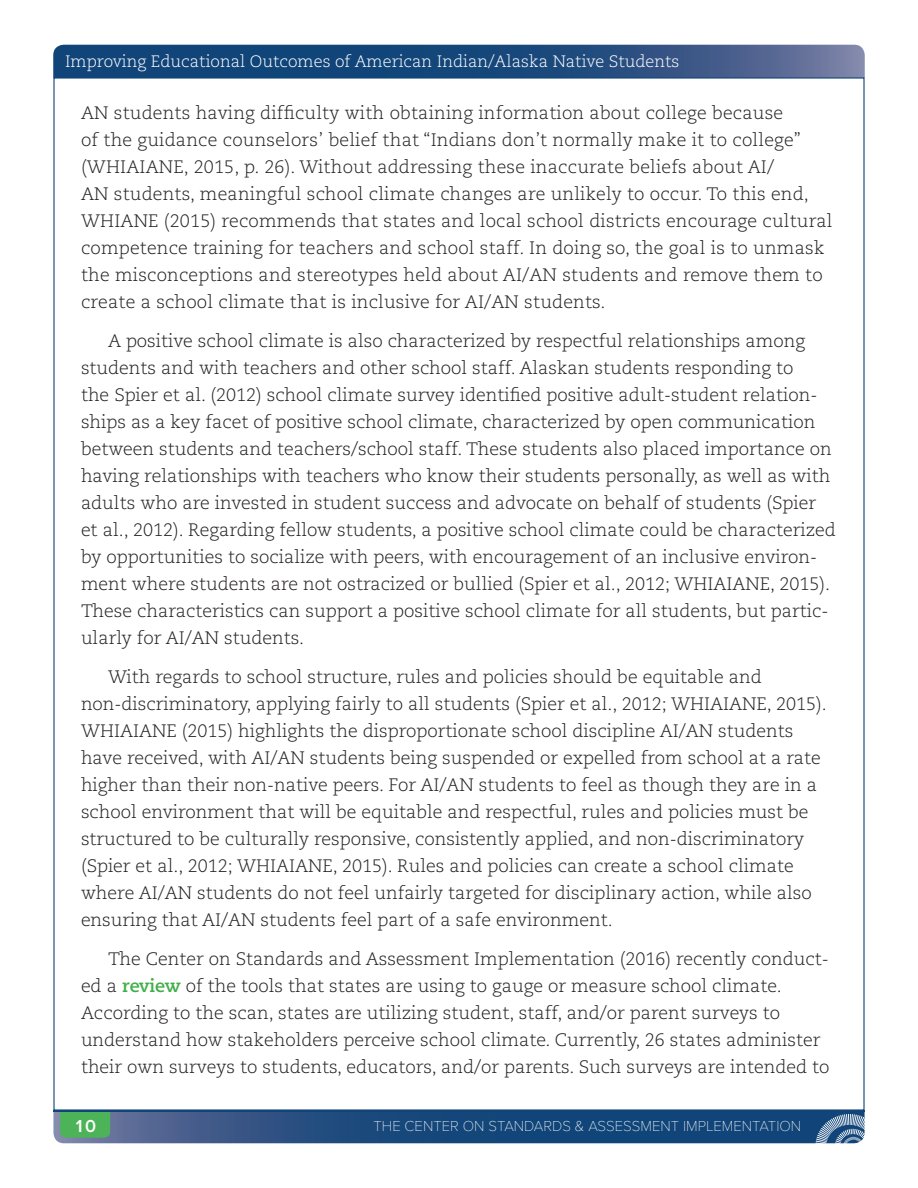
<style>
.page{position:relative;width:918px;height:1188px;background:#fff}
.page>*{position:absolute;margin:0;border:0;box-sizing:border-box;transform-origin:0 0}
.text1{font:300 18px/27px "Caecilia LT Std";color:#231f20}
.t1{font:600 18px "Proxima Nova";color:#fff}
.t2{font:300 16.5px "Caecilia LT Std";color:#fff}
.t3{font:100 15px "Proxima Nova T";color:#fff}
.s1{font-weight:700;color:#40ae49}
</style>
<div class="page">
<svg style="left:53px;top:45px;width:812px;height:32px;background:#264f80"></svg>
<svg style="left:53px;top:1112px;width:812px;height:32px;background:#2d5982"></svg>
<hr style="left:53px;top:1110px;width:812px;height:2px;background:#114478">
<p class="t2" style="left:65px;top:52px;width:616px">Improving Educational Outcomes of American Indian/Alaska Native Students</p>
<p class="text1" style="left:81px;top:100px;width:753px">AN students having difficulty with obtaining information about college because<br>of the guidance counselors’ belief that “Indians don’t normally make it to college” (WHIAIANE, 2015, p. 26). Without addressing these inaccurate beliefs about AI/<br>AN students, meaningful school climate changes are unlikely to occur. To this end, WHIANE (2015) recommends that states and local school districts encourage cultural competence training for teachers and school staff. In doing so, the goal is to unmask the misconceptions and stereotypes held about AI/AN students and remove them to create a school climate that is inclusive for AI/AN students.</p>
<p class="text1" style="left:81px;top:328px;width:756px;text-indent:27px">A positive school climate is also characterized by respectful relationships among students and with teachers and other school staff. Alaskan students responding to<br>the Spier et al. (2012) school climate survey identified positive adult-student relation&shy;ships as a key facet of positive school climate, characterized by open communication between students and teachers/school staff. These students also placed importance on having relationships with teachers who know their students personally, as well as with adults who are invested in student success and advocate on behalf of students (Spier et al., 2012). Regarding fellow students, a positive school climate could be characterized by opportunities to socialize with peers, with encouragement of an inclusive environ&shy;ment where students are not ostracized or bullied (Spier et al., 2012; WHIAIANE, 2015).<br>These characteristics can support a positive school climate for all students, but partic&shy;ularly for AI/AN students.</p>
<p class="text1" style="left:81px;top:664px;width:747px;text-indent:27px">With regards to school structure, rules and policies should be equitable and non-discriminatory, applying fairly to all students (Spier et al., 2012; WHIAIANE, 2015).<br>WHIAIANE (2015) highlights the disproportionate school discipline AI/AN students have received, with AI/AN students being suspended or expelled from school at a rate higher than their non-native peers. For AI/AN students to feel as though they are in a school environment that will be equitable and respectful, rules and policies must be structured to be culturally responsive, consistently applied, and non-discriminatory (Spier et al., 2012; WHIAIANE, 2015). Rules and policies can create a school climate where AI/AN students do not feel unfairly targeted for disciplinary action, while also ensuring that AI/AN students feel part of a safe environment.</p>
<p class="text1" style="left:81px;top:946px;width:750px;text-indent:27px">The Center on Standards and Assessment Implementation (2016) recently conduct&shy;ed a <span class="s1">review</span> of the tools that states are using to gauge or measure school climate.<br>According to the scan, states are utilizing student, staff, and/or parent surveys to understand how stakeholders perceive school climate. Currently, 26 states administer their own surveys to students, educators, and/or parents. Such surveys are intended to</p>
<p class="t1" style="left:74px;top:1116px;width:24px">10</p>
<p class="t3" style="left:374px;top:1117px;width:429px">THE CENTER ON STANDARDS &amp; ASSESSMENT IMPLEMENTATION</p>
</div>
